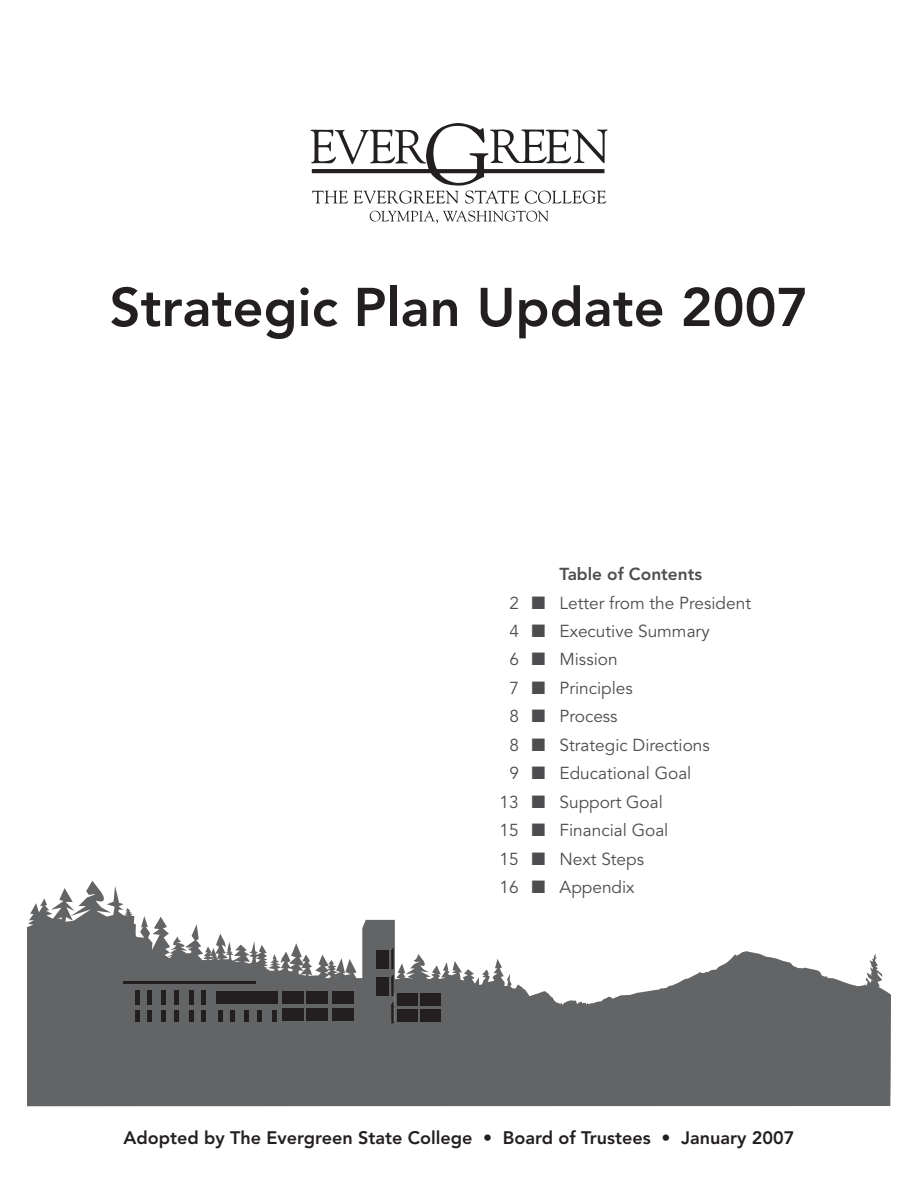
<style>
.page{position:relative;width:918px;height:1188px;background:#fff}
.page>*{position:absolute;margin:0;border:0;box-sizing:border-box;transform-origin:0 0}
.t1{font:800 54px "Avenir";color:#231f20}
.t2{font:800 18px "Avenir";color:#231f20}
.t3{font:17.25px "Avenir";color:#4d4d4f}
.t4{font:800 17.25px "Avenir";color:#4d4d4f}
</style>
<div class="page">
<svg style="left:27px;top:898px;width:864px;height:208px;fill:#636466"></svg>
<svg style="left:51px;top:881px;width:409px;height:145px"></svg>
<svg style="left:310px;top:123px;width:298px;height:81px"></svg>
<svg style="left:370px;top:211px;width:178px;height:13px"></svg>
<h1 class="t1" style="left:110px;top:275px;width:700px">Strategic Plan Update 2007</h1>
<p class="t4" style="left:559px;top:564px;width:144px">Table of Contents</p>
<p class="t3" style="left:509px;top:593px;width:11px">2</p>
<p class="t3" style="left:560px;top:593px;width:193px">Letter from the President</p>
<p class="t3" style="left:509px;top:621px;width:11px">4</p>
<p class="t3" style="left:560px;top:621px;width:152px">Executive Summary</p>
<p class="t3" style="left:509px;top:650px;width:11px">6</p>
<p class="t3" style="left:560px;top:650px;width:60px">Mission</p>
<p class="t3" style="left:509px;top:678px;width:11px">7</p>
<p class="t3" style="left:560px;top:678px;width:75px">Principles</p>
<p class="t3" style="left:509px;top:706px;width:11px">8</p>
<p class="t3" style="left:560px;top:706px;width:60px">Process</p>
<p class="t3" style="left:509px;top:735px;width:11px">8</p>
<p class="t3" style="left:560px;top:735px;width:152px">Strategic Directions</p>
<p class="t3" style="left:509px;top:763px;width:11px">9</p>
<p class="t3" style="left:560px;top:763px;width:133px">Educational Goal</p>
<p class="t3" style="left:500px;top:792px;width:21px">13</p>
<p class="t3" style="left:559px;top:792px;width:105px">Support Goal</p>
<p class="t3" style="left:500px;top:820px;width:21px">15</p>
<p class="t3" style="left:559px;top:820px;width:110px">Financial Goal</p>
<p class="t3" style="left:500px;top:849px;width:21px">15</p>
<p class="t3" style="left:559px;top:849px;width:86px">Next Steps</p>
<p class="t3" style="left:500px;top:877px;width:21px">16</p>
<p class="t3" style="left:560px;top:877px;width:77px">Appendix</p>
<p class="t2" style="left:124px;top:1127px;width:672px">Adopted by The Evergreen State College • Board of Trustees • January 2007</p>
</div>
